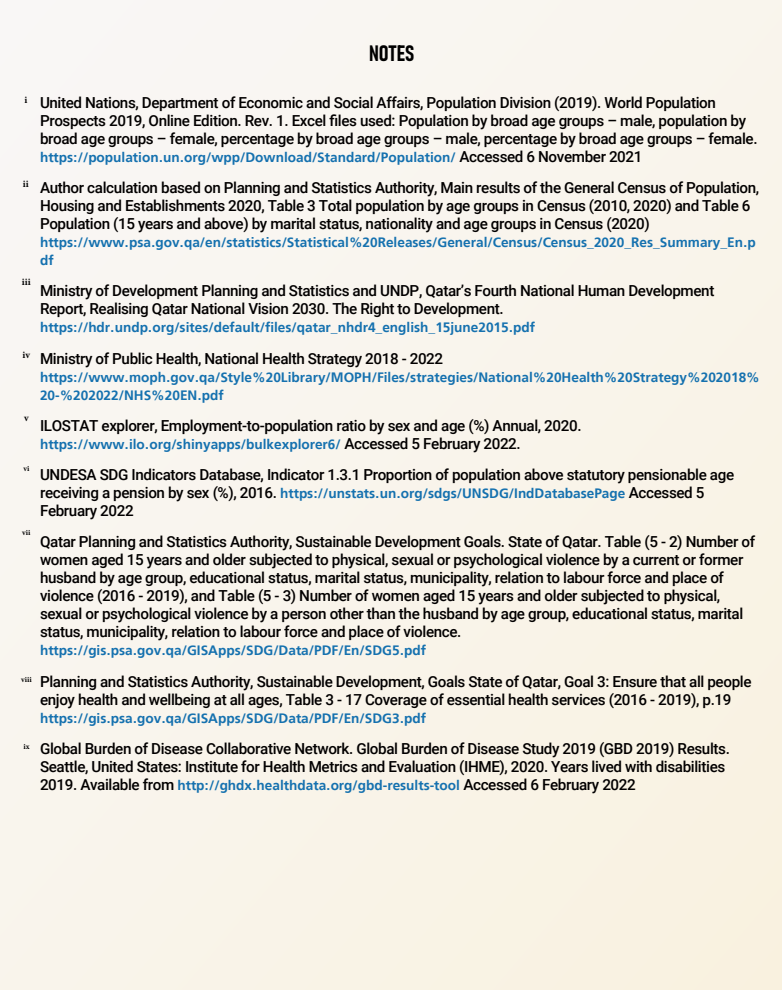
<style>
.page{position:relative;width:782px;height:990px;background:#fff}
.page>*{position:absolute;margin:0;border:0;box-sizing:border-box;transform-origin:0 0}
.t1{font:22px "Bahnschrift";color:#000}
.t2{font:500 15.2px/18px "Roboto";letter-spacing:-.025em;color:#020000}
.t3{font:700 13.6px/18px "Frutiger LT Arabic 65";color:#1571af}
.t4{font:700 13.6px "Adobe Arabic";color:#000}
.t5{font:700 10.8px "Adobe Arabic";color:#000}
.s1{font-family:"Roboto";font-weight:500;font-size:15.2px;color:#020000}
</style>
<div class="page">
<div style="left:0;top:0;width:781px;height:990px;background:#f9f4ec"></div>
<h1 class="t1" style="left:369px;top:36px;width:47px">NOTES</h1>
<p class="t2" style="left:40px;top:93px;width:718px;text-indent:-16px"><sup>i</sup> United Nations, Department of Economic and Social Affairs, Population Division (2019). World Population<br>Prospects 2019, Online Edition. Rev. 1. Excel files used: Population by broad age groups – male, population by broad age groups – female, percentage by broad age groups – male, percentage by broad age groups – female.</p>
<p class="t3" style="left:40px;top:148px;width:603px">https://population.un.org/wpp/Download/Standard/Population/ <span class="s1">Accessed 6 November 2021</span></p>
<p class="t2" style="left:40px;top:178px;width:720px">Author calculation based on Planning and Statistics Authority, Main results of the General Census of Population,<br>Housing and Establishments 2020, Table 3 Total population by age groups in Census (2010, 2020) and Table 6<br>Population (15 years and above) by marital status, nationality and age groups in Census (2020)</p>
<p class="t3" style="left:40px;top:233px;width:717px">https://www.psa.gov.qa/en/statistics/Statistical%20Releases/General/Census/Census_2020_Res_Summary_En.p df</p>
<p class="t2" style="left:40px;top:281px;width:675px">Ministry of Development Planning and Statistics and UNDP, Qatar’s Fourth National Human Development<br>Report, Realising Qatar National Vision 2030. The Right to Development.</p>
<p class="t3" style="left:40px;top:318px;width:496px">https://hdr.undp.org/sites/default/files/qatar_nhdr4_english_15june2015.pdf</p>
<p class="t2" style="left:40px;top:348px;width:404px">Ministry of Public Health, National Health Strategy 2018 - 2022</p>
<p class="t3" style="left:40px;top:368px;width:721px">https://www.moph.gov.qa/Style%20Library/MOPH/Files/strategies/National%20Health%20Strategy%202018%<br>20-%202022/NHS%20EN.pdf</p>
<p class="t2" style="left:40px;top:416px;width:543px">ILOSTAT explorer, Employment-to-population ratio by sex and age (%) Annual, 2020.</p>
<p class="t3" style="left:40px;top:435px;width:482px">https://www.ilo.org/shinyapps/bulkexplorer6/ <span class="s1">Accessed 5 February 2022.</span></p>
<p class="t2" style="left:40px;top:465px;width:695px">UNDESA SDG Indicators Database, Indicator 1.3.1 Proportion of population above statutory pensionable age</p>
<p class="t3" style="left:40px;top:484px;width:665px"><span class="s1">receiving a pension by sex (%), 2016.</span> https://unstats.un.org/sdgs/UNSDG/IndDatabasePage <span class="s1">Accessed 5</span></p>
<p class="t2" style="left:40px;top:494px;width:716px;line-height:31.2px">February 2022<br>Qatar Planning and Statistics Authority, Sustainable Development Goals. State of Qatar. Table (5 - 2) Number of</p>
<p class="t2" style="left:40px;top:550px;width:704px">women aged 15 years and older subjected to physical, sexual or psychological violence by a current or former husband by age group, educational status, marital status, municipality, relation to labour force and place of violence (2016 - 2019), and Table (5 - 3) Number of women aged 15 years and older subjected to physical, sexual or psychological violence by a person other than the husband by age group, educational status, marital status, municipality, relation to labour force and place of violence.</p>
<p class="t3" style="left:40px;top:641px;width:387px">https://gis.psa.gov.qa/GISApps/SDG/Data/PDF/En/SDG5.pdf</p>
<p class="t2" style="left:40px;top:671px;width:712px">Planning and Statistics Authority, Sustainable Development, Goals State of Qatar, Goal 3: Ensure that all people enjoy health and wellbeing at all ages, Table 3 - 17 Coverage of essential health services (2016 - 2019), p.19</p>
<p class="t3" style="left:40px;top:708px;width:387px">https://gis.psa.gov.qa/GISApps/SDG/Data/PDF/En/SDG3.pdf</p>
<p class="t2" style="left:40px;top:738px;width:691px">Global Burden of Disease Collaborative Network. Global Burden of Disease Study 2019 (GBD 2019) Results.<br>Seattle, United States: Institute for Health Metrics and Evaluation (IHME), 2020. Years lived with disabilities</p>
<p class="t3" style="left:40px;top:776px;width:597px"><span class="s1">2019. Available from</span> http://ghdx.healthdata.org/gbd-results-tool <span class="s1">Accessed 6 February 2022</span></p>
<p class="t4" style="left:23px;top:175px;width:7px">ii</p>
<p class="t4" style="left:22px;top:272px;width:10px">iii</p>
<p class="t4" style="left:23px;top:345px;width:9px">iv</p>
<p class="t4" style="left:24px;top:408px;width:6px">v</p>
<p class="t5" style="left:23px;top:461px;width:8px">vi</p>
<p class="t5" style="left:22px;top:524px;width:10px">vii</p>
<p class="t5" style="left:21px;top:672px;width:12px">viii</p>
<p class="t5" style="left:23px;top:739px;width:8px">ix</p>
</div>
